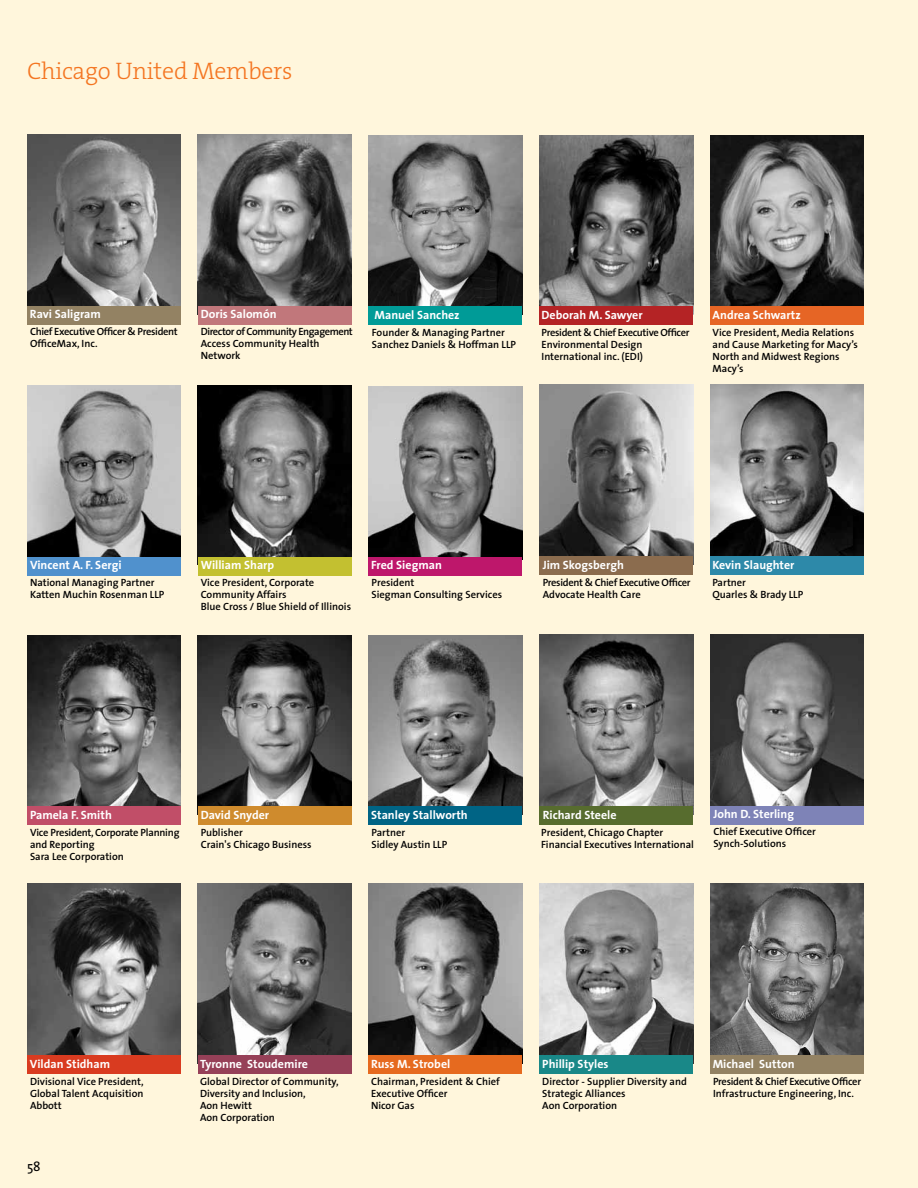
<style>
.page{position:relative;width:918px;height:1188px;background:#fff6dc}
.page>*{position:absolute;margin:0;border:0;box-sizing:border-box;transform-origin:0 0}
.t1{font:300 24px "The Serif B3";letter-spacing:-.01em;color:#f47521}
.t2{font:13.5px "The Sans";color:#000}
.t3{font:700 12px "The Sans";color:#fff}
.t4{font:600 10.5px/12px "The Sans";color:#000}
.t5{font:600 10.5px/12px "The Sans";letter-spacing:-.03em;color:#000}
.t6{font:600 10.5px/12px "The Sans";letter-spacing:-.02em;color:#000}
</style>
<div class="page">
<img style="left:710px;top:884px;width:154px;height:171px">
<div style="left:710px;top:1055px;width:154px;height:19px;background:#938263"></div>
<img style="left:539px;top:135px;width:154px;height:171px">
<div style="left:539px;top:306px;width:154px;height:19px;background:#b42325"></div>
<img style="left:710px;top:385px;width:154px;height:171px">
<div style="left:710px;top:556px;width:154px;height:19px;background:#2d89a9"></div>
<img style="left:710px;top:634px;width:154px;height:172px">
<div style="left:710px;top:806px;width:154px;height:19px;background:#7e83b7"></div>
<img style="left:710px;top:135px;width:154px;height:171px">
<div style="left:710px;top:306px;width:154px;height:19px;background:#e66525"></div>
<img style="left:539px;top:385px;width:154px;height:171px">
<div style="left:539px;top:556px;width:154px;height:19px;background:#8b6c4e"></div>
<img style="left:27px;top:385px;width:154px;height:172px">
<div style="left:27px;top:557px;width:154px;height:18px;background:#5091cd"></div>
<img style="left:198px;top:385px;width:154px;height:172px">
<div style="left:198px;top:557px;width:154px;height:18px;background:#c3c030"></div>
<img style="left:369px;top:387px;width:153px;height:170px">
<div style="left:369px;top:557px;width:153px;height:18px;background:#be176b"></div>
<img style="left:369px;top:135px;width:153px;height:171px">
<div style="left:369px;top:306px;width:153px;height:19px;background:#009b97"></div>
<img style="left:198px;top:134px;width:154px;height:172px">
<div style="left:198px;top:306px;width:154px;height:18px;background:#c1777b"></div>
<img style="left:27px;top:134px;width:154px;height:172px">
<div style="left:27px;top:306px;width:154px;height:18px;background:#938263"></div>
<img style="left:198px;top:884px;width:154px;height:171px">
<div style="left:198px;top:1055px;width:154px;height:19px;background:#964058"></div>
<img style="left:369px;top:884px;width:153px;height:171px">
<div style="left:369px;top:1055px;width:153px;height:19px;background:#e66a1f"></div>
<img style="left:539px;top:884px;width:154px;height:171px">
<div style="left:539px;top:1055px;width:154px;height:19px;background:#198888"></div>
<img style="left:27px;top:884px;width:154px;height:171px">
<div style="left:27px;top:1055px;width:154px;height:19px;background:#d93b20"></div>
<img style="left:27px;top:635px;width:154px;height:171px">
<div style="left:27px;top:806px;width:154px;height:19px;background:#c14e68"></div>
<img style="left:369px;top:635px;width:153px;height:171px">
<div style="left:369px;top:806px;width:153px;height:19px;background:#006485"></div>
<img style="left:198px;top:635px;width:154px;height:171px">
<div style="left:198px;top:806px;width:154px;height:19px;background:#cf8b2d"></div>
<img style="left:539px;top:635px;width:154px;height:171px">
<div style="left:539px;top:806px;width:154px;height:19px;background:#576c2e"></div>
<h1 class="t1" style="left:27px;top:59px;width:267px">Chicago United Members</h1>
<p class="t3" style="left:30px;top:304px;width:72px">Ravi Saligram</p>
<p class="t5" style="left:30px;top:326px;width:149px">Chief Executive Officer &amp; President<br>OfficeMax, Inc.</p>
<p class="t3" style="left:201px;top:304px;width:77px">Doris Salomón</p>
<p class="t5" style="left:201px;top:326px;width:154px">Director of Community Engagement<br>Access Community Health<br>Network</p>
<p class="t3" style="left:375px;top:305px;width:87px">Manuel Sanchez</p>
<p class="t4" style="left:372px;top:326px;width:146px">Founder &amp; Managing Partner<br>Sanchez Daniels &amp; Hoffman LLP</p>
<p class="t3" style="left:542px;top:305px;width:103px">Deborah M. Sawyer</p>
<p class="t4" style="left:542px;top:326px;width:150px">President &amp; Chief Executive Officer<br>Environmental Design<br>International inc. (EDI)</p>
<p class="t3" style="left:713px;top:305px;width:90px">Andrea Schwartz</p>
<p class="t4" style="left:713px;top:326px;width:147px">Vice President, Media Relations and Cause Marketing for Macy’s<br>North and Midwest Regions<br>Macy’s</p>
<p class="t3" style="left:30px;top:555px;width:93px">Vincent A. F. Sergi</p>
<p class="t4" style="left:30px;top:576px;width:136px">National Managing Partner<br>Katten Muchin Rosenman LLP</p>
<p class="t3" style="left:201px;top:555px;width:75px">William Sharp</p>
<p class="t4" style="left:201px;top:576px;width:152px">Vice President, Corporate<br>Community Affairs<br>Blue Cross / Blue Shield of Illinois</p>
<p class="t3" style="left:371px;top:555px;width:72px">Fred Siegman</p>
<p class="t4" style="left:372px;top:576px;width:132px">President<br>Siegman Consulting Services</p>
<p class="t3" style="left:543px;top:555px;width:83px">Jim Skogsbergh</p>
<p class="t5" style="left:543px;top:576px;width:150px">President &amp; Chief Executive Officer<br>Advocate Health Care</p>
<p class="t3" style="left:712px;top:555px;width:84px">Kevin Slaughter</p>
<p class="t4" style="left:712px;top:576px;width:92px">Partner<br>Quarles &amp; Brady LLP</p>
<p class="t3" style="left:30px;top:805px;width:83px">Pamela F. Smith</p>
<p class="t6" style="left:30px;top:826px;width:151px">Vice President, Corporate Planning and Reporting<br>Sara Lee Corporation</p>
<p class="t3" style="left:201px;top:805px;width:70px">David Snyder</p>
<p class="t4" style="left:201px;top:826px;width:112px">Publisher<br>Crain's Chicago Business</p>
<p class="t3" style="left:371px;top:805px;width:98px">Stanley Stallworth</p>
<p class="t4" style="left:372px;top:826px;width:77px">Partner<br>Sidley Austin LLP</p>
<p class="t3" style="left:543px;top:805px;width:75px">Richard Steele</p>
<p class="t4" style="left:541px;top:826px;width:154px">President, Chicago Chapter<br>Financial Executives International</p>
<p class="t3" style="left:713px;top:804px;width:82px">John D. Sterling</p>
<p class="t4" style="left:713px;top:826px;width:104px">Chief Executive Officer<br>Synch-Solutions</p>
<p class="t3" style="left:30px;top:1054px;width:82px">Vildan Stidham</p>
<p class="t4" style="left:30px;top:1075px;width:115px;text-align:justify">Divisional Vice President, Global Talent Acquisition Abbott</p>
<p class="t2" style="left:27px;top:1155px;width:15px">58</p>
<p class="t3" style="left:200px;top:1054px;width:109px">Tyronne Stoudemire</p>
<p class="t4" style="left:200px;top:1075px;width:140px">Global Director of Community,<br>Diversity and Inclusion,<br>Aon Hewitt<br>Aon Corporation</p>
<p class="t3" style="left:371px;top:1054px;width:81px">Russ M. Strobel</p>
<p class="t4" style="left:371px;top:1075px;width:130px">Chairman, President &amp; Chief<br>Executive Officer<br>Nicor Gas</p>
<p class="t3" style="left:542px;top:1054px;width:68px">Phillip Styles</p>
<p class="t4" style="left:542px;top:1075px;width:146px">Director - Supplier Diversity and<br>Strategic Alliances<br>Aon Corporation</p>
<p class="t3" style="left:713px;top:1054px;width:83px">Michael Sutton</p>
<p class="t6" style="left:713px;top:1075px;width:150px">President &amp; Chief Executive Officer<br>Infrastructure Engineering, Inc.</p>
</div>
